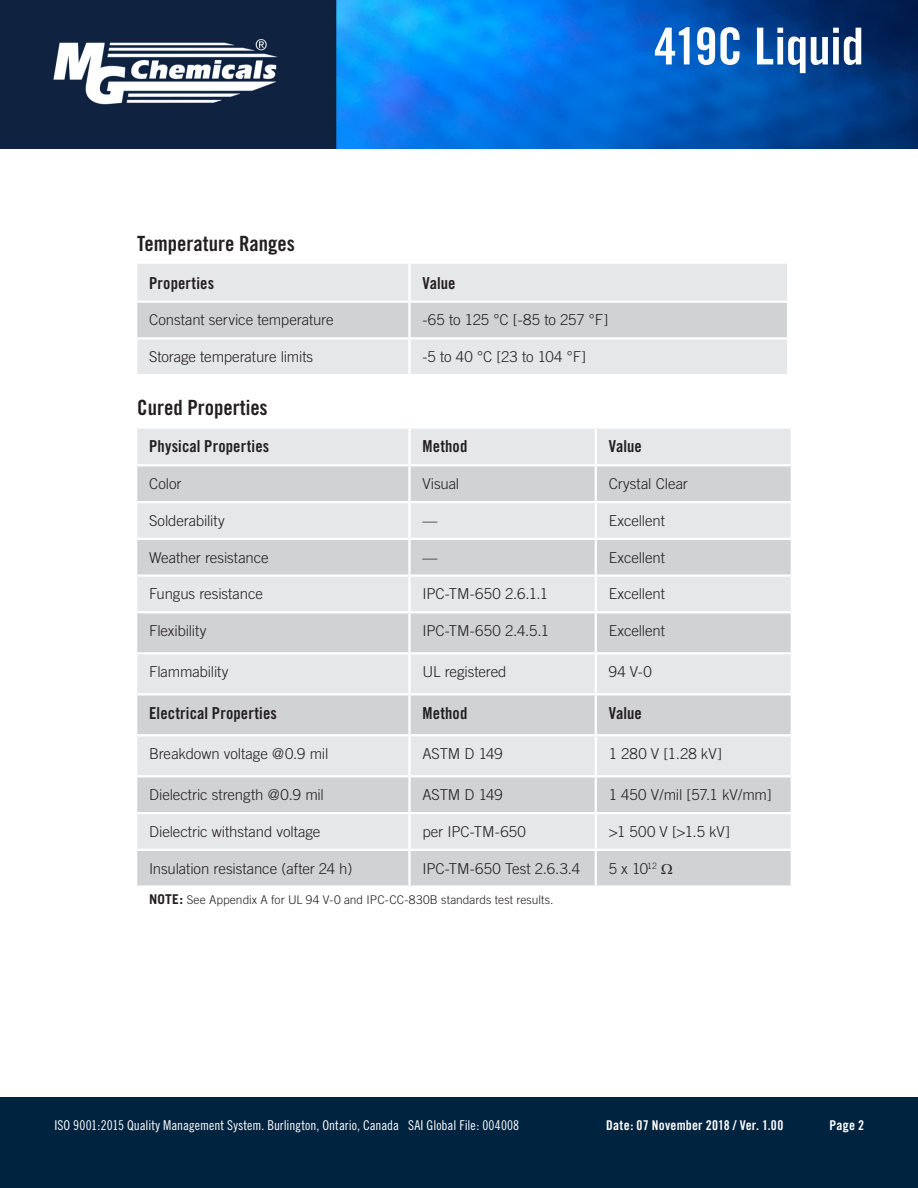
<style>
.page{position:relative;width:918px;height:1188px;background:#fff}
.page>*{position:absolute;margin:0;border:0;box-sizing:border-box;transform-origin:0 0}
.t1{font:51px "Trade Gothic Bold Cond Twenty";letter-spacing:-.005em;color:#fff}
.Heading_1{font:21px "Trade Gothic Bold Cond Twenty";color:#231f20}
.Table_Heading{font:16.5px "Trade Gothic Bold Cond Twenty";letter-spacing:.005em;color:#231f20}
.Table_Text{font:300 15px "Trade Gothic";letter-spacing:-.005em;color:#231f20}
.t2{font:13.5px "Trade Gothic Cond Eighteen";color:#fff}
.t3{font:13.5px "Trade Gothic Bold Cond Twenty";letter-spacing:.015em;color:#fff}
.Table_Text_Footer{font:300 12px "Trade Gothic";letter-spacing:.005em;color:#231f20}
.s1{font-weight:700;font-size:13.5px}
</style>
<div class="page">
<img style="left:0;top:0;width:918px;height:149px">
<div style="left:0;top:1097px;width:918px;height:91px;background:#002340"></div>
<div style="left:137px;top:264px;width:650px;height:110px;background:#e6e7e9"></div>
<div style="left:137px;top:303px;width:650px;height:34px;background:#d1d2d4"></div>
<hr style="left:408px;top:264px;width:3px;height:37px;background:#fff">
<hr style="left:135px;top:301px;width:275px;height:2px;background:#fff">
<hr style="left:410px;top:301px;width:379px;height:2px;background:#fff">
<hr style="left:408px;top:303px;width:3px;height:34px;background:#fff">
<hr style="left:135px;top:337px;width:275px;height:3px;background:#fff">
<hr style="left:410px;top:337px;width:379px;height:3px;background:#fff">
<hr style="left:408px;top:340px;width:3px;height:34px;background:#fff">
<div style="left:137px;top:429px;width:654px;height:35px;background:#e6e7e9"></div>
<svg style="left:137px;top:466px;width:654px;height:419px;background:#dadbdd"></svg>
<hr style="left:408px;top:429px;width:3px;height:35px;background:#fff">
<hr style="left:595px;top:429px;width:2px;height:35px;background:#fff">
<hr style="left:408px;top:466px;width:3px;height:35px;background:#fff">
<hr style="left:595px;top:466px;width:2px;height:35px;background:#fff">
<hr style="left:135px;top:501px;width:275px;height:2px;background:#fff">
<hr style="left:410px;top:501px;width:186px;height:2px;background:#fff">
<hr style="left:408px;top:503px;width:3px;height:35px;background:#fff">
<hr style="left:596px;top:501px;width:197px;height:2px;background:#fff">
<hr style="left:595px;top:503px;width:2px;height:35px;background:#fff">
<hr style="left:135px;top:538px;width:275px;height:2px;background:#fff">
<hr style="left:410px;top:538px;width:186px;height:2px;background:#fff">
<hr style="left:408px;top:540px;width:3px;height:34px;background:#fff">
<hr style="left:596px;top:538px;width:197px;height:2px;background:#fff">
<hr style="left:595px;top:540px;width:2px;height:34px;background:#fff">
<hr style="left:135px;top:574px;width:275px;height:3px;background:#fff">
<hr style="left:410px;top:574px;width:186px;height:3px;background:#fff">
<hr style="left:408px;top:577px;width:3px;height:34px;background:#fff">
<hr style="left:596px;top:574px;width:197px;height:3px;background:#fff">
<hr style="left:595px;top:577px;width:2px;height:34px;background:#fff">
<hr style="left:135px;top:611px;width:275px;height:2px;background:#fff">
<hr style="left:410px;top:611px;width:186px;height:2px;background:#fff">
<hr style="left:408px;top:613px;width:3px;height:39px;background:#fff">
<hr style="left:596px;top:611px;width:197px;height:2px;background:#fff">
<hr style="left:595px;top:613px;width:2px;height:39px;background:#fff">
<hr style="left:135px;top:652px;width:275px;height:2px;background:#fff">
<hr style="left:410px;top:652px;width:186px;height:2px;background:#fff">
<hr style="left:408px;top:654px;width:3px;height:39px;background:#fff">
<hr style="left:596px;top:652px;width:197px;height:2px;background:#fff">
<hr style="left:595px;top:654px;width:2px;height:39px;background:#fff">
<hr style="left:135px;top:693px;width:275px;height:2px;background:#fff">
<hr style="left:410px;top:693px;width:186px;height:2px;background:#fff">
<hr style="left:408px;top:695px;width:3px;height:39px;background:#fff">
<hr style="left:596px;top:693px;width:197px;height:2px;background:#fff">
<hr style="left:595px;top:695px;width:2px;height:39px;background:#fff">
<hr style="left:135px;top:734px;width:275px;height:2px;background:#fff">
<hr style="left:410px;top:734px;width:186px;height:2px;background:#fff">
<hr style="left:408px;top:736px;width:3px;height:39px;background:#fff">
<hr style="left:596px;top:734px;width:197px;height:2px;background:#fff">
<hr style="left:595px;top:736px;width:2px;height:39px;background:#fff">
<hr style="left:135px;top:775px;width:275px;height:2px;background:#fff">
<hr style="left:410px;top:775px;width:186px;height:2px;background:#fff">
<hr style="left:408px;top:777px;width:3px;height:35px;background:#fff">
<hr style="left:596px;top:775px;width:197px;height:2px;background:#fff">
<hr style="left:595px;top:777px;width:2px;height:35px;background:#fff">
<hr style="left:135px;top:812px;width:275px;height:2px;background:#fff">
<hr style="left:410px;top:812px;width:186px;height:2px;background:#fff">
<hr style="left:408px;top:814px;width:3px;height:35px;background:#fff">
<hr style="left:596px;top:812px;width:197px;height:2px;background:#fff">
<hr style="left:595px;top:814px;width:2px;height:35px;background:#fff">
<hr style="left:135px;top:849px;width:275px;height:2px;background:#fff">
<hr style="left:410px;top:849px;width:186px;height:2px;background:#fff">
<hr style="left:408px;top:851px;width:3px;height:34px;background:#fff">
<hr style="left:596px;top:849px;width:197px;height:2px;background:#fff">
<hr style="left:595px;top:851px;width:2px;height:34px;background:#fff">
<svg style="left:662px;top:863px;width:10px;height:11px"></svg>
<h1 class="t1" style="left:654px;top:15px;width:211px">419C Liquid</h1>
<p class="Heading_1" style="left:137px;top:231px;width:159px">Temperature Ranges</p>
<p class="Table_Heading" style="left:149px;top:273px;width:67px">Properties</p>
<p class="Table_Heading" style="left:422px;top:273px;width:35px">Value</p>
<p class="Table_Text" style="left:149px;top:311px;width:186px">Constant service temperature</p>
<p class="Table_Text" style="left:422px;top:311px;width:187px">-65 to 125 °C [-85 to 257 °F]</p>
<p class="Table_Text" style="left:149px;top:348px;width:166px">Storage temperature limits</p>
<p class="Table_Text" style="left:422px;top:348px;width:165px">-5 to 40 °C [23 to 104 °F]</p>
<p class="Heading_1" style="left:137px;top:394px;width:132px">Cured Properties</p>
<p class="Table_Heading" style="left:149px;top:436px;width:122px">Physical Properties</p>
<p class="Table_Heading" style="left:422px;top:436px;width:46px">Method</p>
<p class="Table_Heading" style="left:609px;top:436px;width:35px">Value</p>
<p class="Table_Text" style="left:149px;top:475px;width:34px">Color</p>
<p class="Table_Text" style="left:422px;top:475px;width:38px">Visual</p>
<p class="Table_Text" style="left:609px;top:475px;width:81px">Crystal Clear</p>
<p class="Table_Text" style="left:149px;top:512px;width:77px">Solderability</p>
<p class="Table_Text" style="left:422px;top:512px;width:16px">—</p>
<p class="Table_Text" style="left:609px;top:512px;width:58px">Excellent</p>
<p class="Table_Text" style="left:149px;top:548px;width:121px">Weather resistance</p>
<p class="Table_Text" style="left:422px;top:548px;width:16px">—</p>
<p class="Table_Text" style="left:609px;top:548px;width:58px">Excellent</p>
<p class="Table_Text" style="left:149px;top:585px;width:115px">Fungus resistance</p>
<p class="Table_Text" style="left:422px;top:585px;width:127px">IPC-TM-650 2.6.1.1</p>
<p class="Table_Text" style="left:609px;top:585px;width:58px">Excellent</p>
<p class="Table_Text" style="left:149px;top:622px;width:59px">Flexibility</p>
<p class="Table_Text" style="left:422px;top:622px;width:128px">IPC-TM-650 2.4.5.1</p>
<p class="Table_Text" style="left:609px;top:622px;width:58px">Excellent</p>
<p class="Table_Text" style="left:149px;top:663px;width:81px">Flammability</p>
<p class="Table_Text" style="left:422px;top:663px;width:86px">UL registered</p>
<p class="Table_Text" style="left:609px;top:663px;width:45px">94 V-0</p>
<p class="Table_Heading" style="left:149px;top:703px;width:129px">Electrical Properties</p>
<p class="Table_Heading" style="left:422px;top:703px;width:46px">Method</p>
<p class="Table_Heading" style="left:609px;top:703px;width:35px">Value</p>
<p class="Table_Text" style="left:149px;top:745px;width:181px">Breakdown voltage @0.9 mil</p>
<p class="Table_Text" style="left:422px;top:745px;width:82px">ASTM D 149</p>
<p class="Table_Text" style="left:609px;top:745px;width:115px">1 280 V [1.28 kV]</p>
<p class="Table_Text" style="left:149px;top:786px;width:176px">Dielectric strength @0.9 mil</p>
<p class="Table_Text" style="left:422px;top:786px;width:82px">ASTM D 149</p>
<p class="Table_Text" style="left:609px;top:786px;width:165px">1 450 V/mil [57.1 kV/mm]</p>
<p class="Table_Text" style="left:149px;top:823px;width:173px">Dielectric withstand voltage</p>
<p class="Table_Text" style="left:422px;top:823px;width:105px">per IPC-TM-650</p>
<p class="Table_Text" style="left:609px;top:823px;width:123px">&gt;1 500 V [&gt;1.5 kV]</p>
<p class="Table_Text" style="left:149px;top:859px;width:205px">Insulation resistance (after 24 h)</p>
<p class="Table_Text" style="left:422px;top:859px;width:159px">IPC-TM-650 Test 2.6.3.4</p>
<p class="Table_Text" style="left:609px;top:859px;width:50px">5 x 10<sup>12</sup></p>
<p class="Table_Text_Footer" style="left:149px;top:892px;width:406px"><span class="s1">NOTE:</span> See Appendix A for UL 94 V-0 and IPC-CC-830B standards test results.</p>
<p class="t2" style="left:54px;top:1117px;width:466px">ISO 9001:2015 Quality Management System. Burlington, Ontario, Canada SAI Global File: 004008</p>
<p class="t3" style="left:606px;top:1117px;width:179px">Date: 07 November 2018 / Ver. 1.00</p>
<p class="t3" style="left:829px;top:1117px;width:36px">Page 2</p>
</div>
